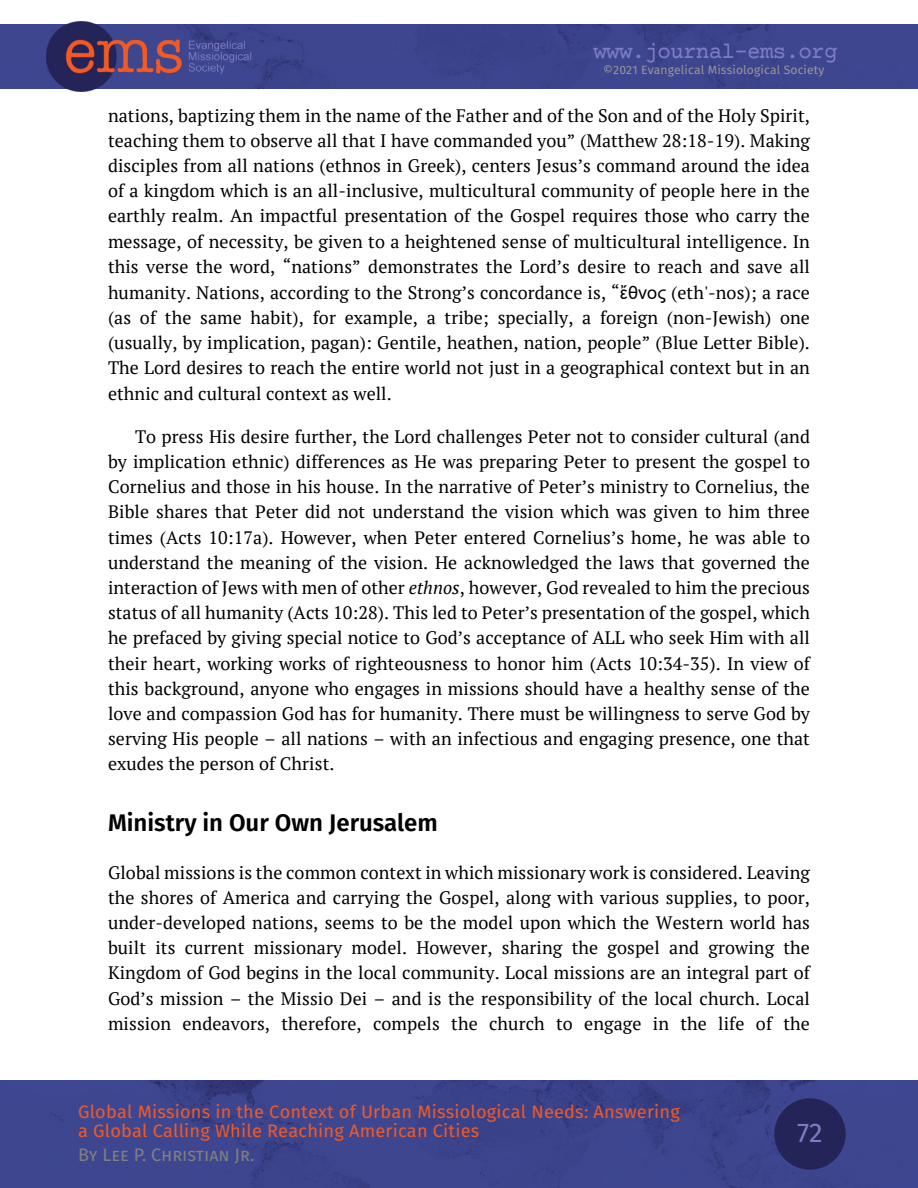
<style>
.page{position:relative;width:918px;height:1188px;background:#fff}
.page>*{position:absolute;margin:0;border:0;box-sizing:border-box;transform-origin:0 0}
.t1{font:27px "Fira Sans";color:#7d7dc5}
.t2{font:600 24px "Fira Sans";color:#000}
.t3{font:22.5px "Courier Prime";letter-spacing:-.03em;color:#7d7dc5}
.t4{font:18px/25.2px "PT Serif";letter-spacing:.005em;color:#000;text-align:justify}
.t5{font:18px/19.5px "Fira Sans";letter-spacing:.01em;color:#f15a25}
.t6{font:18px "Fira Sans";color:#808080}
.t7{font:12px "Fira Sans";letter-spacing:.01em;color:#979797}
.s1{font-family:"Arial"}
.s2{font-style:italic}
</style>
<div class="page">
<div style="left:0;top:24px;width:918px;height:65px;background:#3d468f"></div>
<img style="left:0;top:1080px;width:918px;height:108px">
<div style="left:774px;top:1098px;width:72px;height:72px;background:#242459;border-radius:50%"></div>
<img style="left:45px;top:21px;width:208px;height:71px">
<p class="t3" style="left:593px;top:42px;width:246px">www.journal-ems.org</p>
<p class="t7" style="left:603px;top:62px;width:223px">©2021 Evangelical Missiological Society</p>
<p class="t4" style="left:108px;top:102px;width:704px">nations, baptizing them in the name of the Father and of the Son and of the Holy Spirit, teaching them to observe all that I have commanded you” (Matthew 28:18-19). Making disciples from all nations (ethnos in Greek), centers Jesus’s command around the idea of a kingdom which is an all-inclusive, multicultural community of people here in the earthly realm. An impactful presentation of the Gospel requires those who carry the message, of necessity, be given to a heightened sense of multicultural intelligence. In this verse the word, “nations” demonstrates the Lord’s desire to reach and save all humanity. Nations, according to the Strong’s concordance is, “<span class="s1">ἔθνος</span> (eth'-nos); a race (as of the same habit), for example, a tribe; specially, a foreign (non-Jewish) one (usually, by implication, pagan): Gentile, heathen, nation, people” (Blue Letter Bible).<br>The Lord desires to reach the entire world not just in a geographical context but in an ethnic and cultural context as well.</p>
<p class="t4" style="left:108px;top:423px;width:704px;text-indent:27px">To press His desire further, the Lord challenges Peter not to consider cultural (and by implication ethnic) differences as He was preparing Peter to present the gospel to Cornelius and those in his house. In the narrative of Peter’s ministry to Cornelius, the Bible shares that Peter did not understand the vision which was given to him three times (Acts 10:17a). However, when Peter entered Cornelius’s home, he was able to understand the meaning of the vision. He acknowledged the laws that governed the interaction of Jews with men of other <span class="s2">ethnos</span>, however, God revealed to him the precious status of all humanity (Acts 10:28). This led to Peter’s presentation of the gospel, which he prefaced by giving special notice to God’s acceptance of ALL who seek Him with all their heart, working works of righteousness to honor him (Acts 10:34-35). In view of this background, anyone who engages in missions should have a healthy sense of the love and compassion God has for humanity. There must be willingness to serve God by serving His people – all nations – with an infectious and engaging presence, one that exudes the person of Christ.</p>
<h2 class="t2" style="left:108px;top:809px;width:331px">Ministry in Our Own Jerusalem</h2>
<p class="t4" style="left:108px;top:859px;width:704px">Global missions is the common context in which missionary work is considered. Leaving the shores of America and carrying the Gospel, along with various supplies, to poor, under-developed nations, seems to be the model upon which the Western world has built its current missionary model. However, sharing the gospel and growing the Kingdom of God begins in the local community. Local missions are an integral part of God’s mission – the Missio Dei – and is the responsibility of the local church. Local mission endeavors, therefore, compels the church to engage in the life of the</p>
<p class="t5" style="left:78px;top:1102px;width:603px">Global Missions in the Context of Urban Missiological Needs: Answering a Global Calling While Reaching American Cities</p>
<p class="t6" style="left:78px;top:1144px;width:178px">By Lee P. Christian Jr.</p>
<h1 class="t1" style="left:797px;top:1117px;width:27px">72</h1>
</div>
